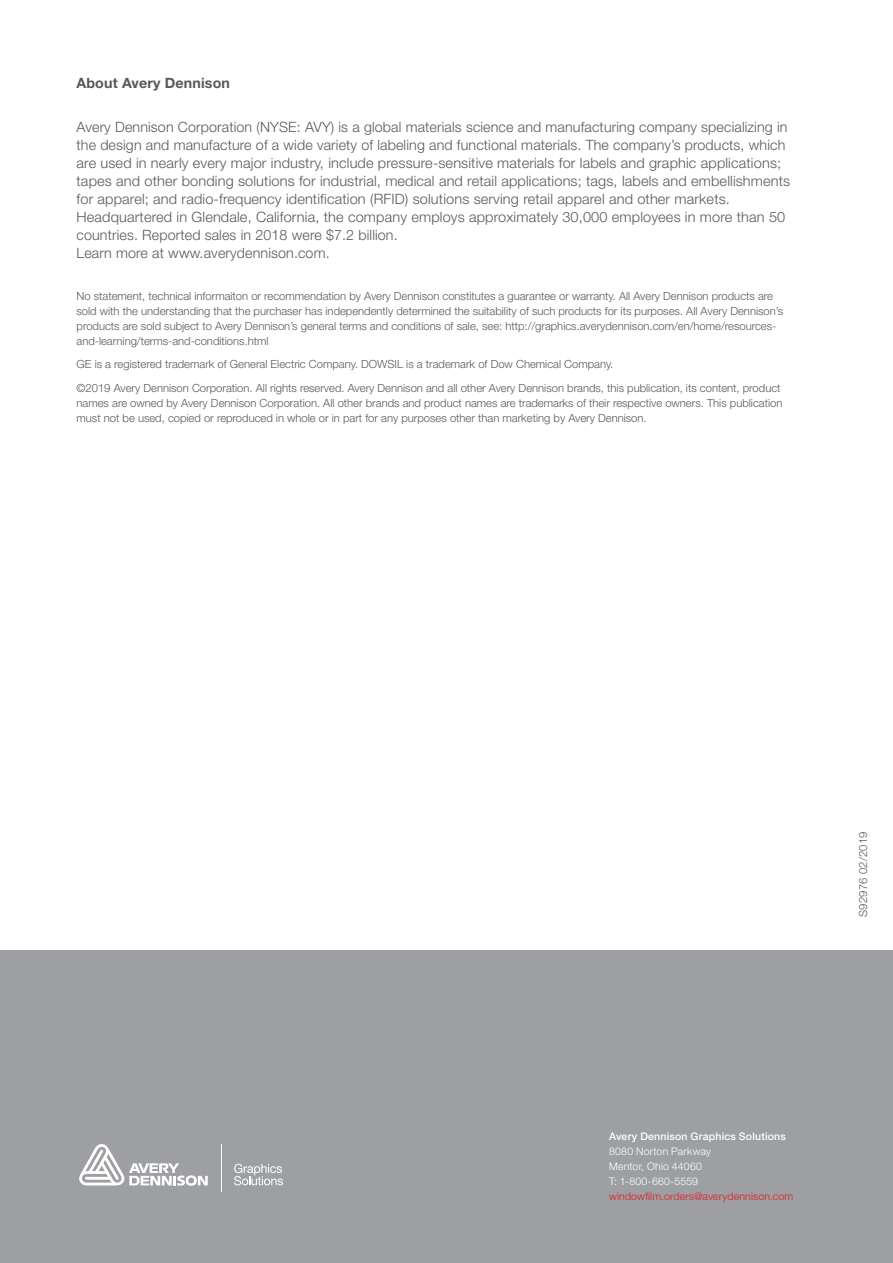
<style>
.page{position:relative;width:893px;height:1263px;background:#fff}
.page>*{position:absolute;margin:0;border:0;box-sizing:border-box;transform-origin:0 0}
.t1{font:300 14.25px/18px "Helvetica Neue LT Std";letter-spacing:.01em;color:#58595b}
.t2{font:700 14.25px "Helvetica Neue";letter-spacing:.01em;color:#58595b}
.t3{font:300 11.25px/15px "Helvetica Neue LT Std";color:#58595b}
.t4{font:300 11.25px "Helvetica Neue LT Std";letter-spacing:.02em;color:#58595b}
.t5{font:300 10.5px/15px "Helvetica Neue";letter-spacing:.02em;color:#fff}
.t6{font:300 10.5px "Helvetica Neue";letter-spacing:.02em;color:#e31b23}
.t7{font:500 10.5px "Helvetica Neue";letter-spacing:.02em;color:#fff}
</style>
<div class="page">
<div style="left:0;top:951px;width:893px;height:312px;background:#9d9fa2"></div>
<hr style="left:221px;top:1144px;width:1px;height:48px;background:#fff">
<svg style="left:234px;top:1164px;width:49px;height:21px"></svg>
<svg style="left:79px;top:1144px;width:129px;height:42px"></svg>
<p class="t2" style="left:77px;top:74px;width:155px">About Avery Dennison</p>
<p class="t1" style="left:77px;top:118px;width:715px">Avery Dennison Corporation (NYSE: AVY) is a global materials science and manufacturing company specializing in the design and manufacture of a wide variety of labeling and functional materials. The company’s products, which are used in nearly every major industry, include pressure-sensitive materials for labels and graphic applications; tapes and other bonding solutions for industrial, medical and retail applications; tags, labels and embellishments for apparel; and radio-frequency identification (RFID) solutions serving retail apparel and other markets.<br>Headquartered in Glendale, California, the company employs approximately 30,000 employees in more than 50 countries. Reported sales in 2018 were $7.2 billion.<br>Learn more at www.averydennison.com.</p>
<p class="t3" style="left:77px;top:288px;width:708px">No statement, technical informaiton or recommendation by Avery Dennison constitutes a guarantee or warranty. All Avery Dennison products are sold with the understanding that the purchaser has independently determined the suitability of such products for its purposes. All Avery Dennison’s products are sold subject to Avery Dennison’s general terms and conditions of sale, see: http://graphics.averydennison.com/en/home/resources&shy;and-learning/terms-and-conditions.html</p>
<p class="t3" style="left:77px;top:352px;width:705px;line-height:23.5px">GE is a registered trademark of General Electric Company. DOWSIL is a trademark of Dow Chemical Company.<br>©2019 Avery Dennison Corporation. All rights reserved. Avery Dennison and all other Avery Dennison brands, this publication, its content, product</p>
<p class="t3" style="left:77px;top:395px;width:707px">names are owned by Avery Dennison Corporation. All other brands and product names are trademarks of their respective owners. This publication must not be used, copied or reproduced in whole or in part for any purposes other than marketing by Avery Dennison.</p>
<p class="t4" style="left:856px;top:917px;width:87px;rotate:-90deg">S92976 02/2019</p>
<p class="t7" style="left:609px;top:1130px;width:178px">Avery Dennison Graphics Solutions</p>
<p class="t5" style="left:609px;top:1143px;width:103px">8080 Norton Parkway<br>Mentor, Ohio 44060<br>T: 1-800-660-5559</p>
<p class="t6" style="left:609px;top:1190px;width:186px">windowfilm.orders@averydennison.com</p>
</div>
